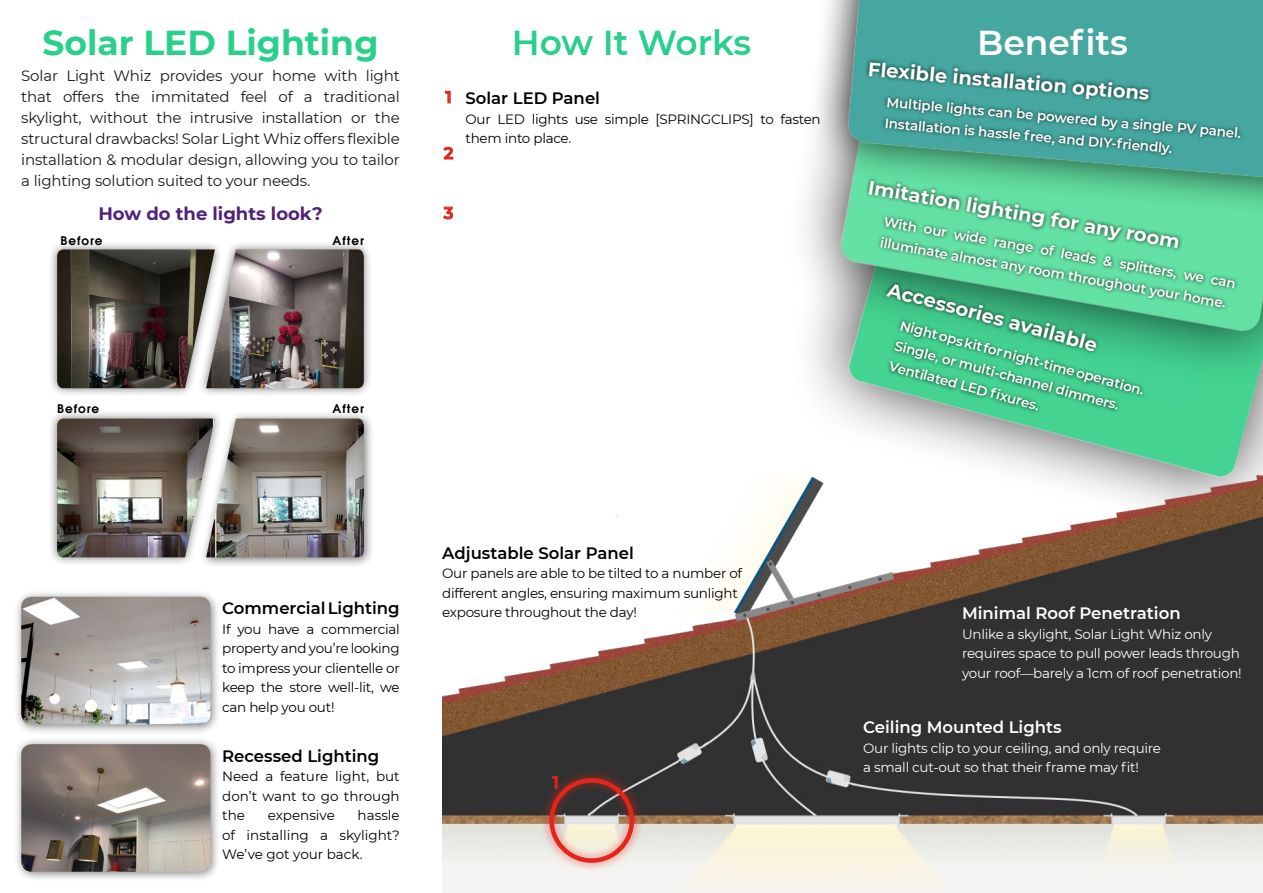
<style>
.page{position:relative;width:1263px;height:893px;background:#fff}
.page>*{position:absolute;margin:0;border:0;box-sizing:border-box;transform-origin:0 0}
.t1{font:700 34.5px "Montserrat";color:#29d08b}
.t2{font:600 34.5px "Montserrat";letter-spacing:-.005em;color:#29d08b}
.t3{font:600 34.5px "Montserrat";color:#fffefd}
.t4{font:700 19.5px "Montserrat";color:#fffefd}
.t5{font:700 18px "Montserrat";color:#502378}
.t6{font:600 16.5px "Montserrat";color:#000}
.t7{font:600 16.5px "Montserrat";color:#fffefd}
.t8{font:600 16.5px "Montserrat";color:#e5241b}
.t9{font:15px/21px "Montserrat";letter-spacing:-.01em;color:#1a1a1a;text-align:justify}
.t10{font:13.5px/19.5px "Montserrat";letter-spacing:-.02em;color:#000;text-align:justify}
.t11{font:600 13.5px/21px "Montserrat";color:#fffefd}
.t12{font:13.5px/19.5px "Montserrat";letter-spacing:-.02em;color:#fffefd}
.t13{font:13.5px "Montserrat";color:#000}
.t14{font:600 12px "Avant Garde";letter-spacing:.08em;color:#000}
</style>
<div class="page">
<img style="left:842px;top:386px;width:421px;height:86px">
<div style="left:785px;top:0;width:478px;height:386px;background:#000;opacity:.75"></div>
<img style="left:834px;top:218px;width:429px;height:119px">
<div style="left:809px;top:0;width:454px;height:218px;background:#000;opacity:.75"></div>
<img style="left:842px;top:0;width:421px;height:181px">
<img style="left:442px;top:472px;width:821px;height:421px">
<div style="left:882px;top:280px;width:264px;height:134px;background:#000;opacity:.75"></div>
<div style="left:865px;top:58px;width:379px;height:101px;background:#000;opacity:.75"></div>
<div style="left:864px;top:176px;width:375px;height:136px;background:#000;opacity:.75"></div>
<svg style="left:445px;top:91px;width:6px;height:13px"></svg>
<svg style="left:443px;top:146px;width:11px;height:14px"></svg>
<svg style="left:443px;top:206px;width:10px;height:14px"></svg>
<div style="left:48px;top:240px;width:175px;height:158px;background:#000;opacity:.5"></div>
<img style="left:57px;top:249px;width:141px;height:139px">
<div style="left:198px;top:240px;width:175px;height:158px;background:#000;opacity:.5"></div>
<img style="left:206px;top:249px;width:158px;height:139px">
<div style="left:48px;top:410px;width:175px;height:157px;background:#000;opacity:.5"></div>
<img style="left:57px;top:419px;width:142px;height:138px">
<div style="left:199px;top:411px;width:176px;height:157px;background:#000;opacity:.5"></div>
<img style="left:206px;top:419px;width:158px;height:138px">
<div style="left:14px;top:589px;width:207px;height:146px;background:#000;opacity:.5"></div>
<img style="left:21px;top:597px;width:189px;height:127px">
<div style="left:14px;top:737px;width:207px;height:145px;background:#000;opacity:.5"></div>
<img style="left:21px;top:744px;width:189px;height:128px">
<div style="left:540px;top:769px;width:103px;height:103px;background:#e5241b;opacity:.75"></div>
<div style="left:549px;top:778px;width:85px;height:85px;border:4px solid #e5241b;border-radius:50%"></div>
<h1 class="t1" style="left:42px;top:18px;width:337px">Solar LED Lighting</h1>
<h1 class="t2" style="left:512px;top:18px;width:241px">How It Works</h1>
<h1 class="t3" style="left:977px;top:18px;width:152px">Benefits</h1>
<h2 class="t4" style="left:869px;top:55px;width:284px;rotate:5deg">Flexible installation options</h2>
<p class="t11" style="left:888px;top:91px;width:357px;rotate:5deg">Multiple lights can be powered by a single PV panel.<br>Installation is hassle free, and DIY-friendly.</p>
<h2 class="t4" style="left:871px;top:173px;width:318px;rotate:10deg">Imitation lighting for any room</h2>
<p class="t9" style="left:21px;top:64px;width:380px">Solar Light Whiz provides your home with light that offers the immitated feel of a traditional skylight, without the intrusive installation or the structural drawbacks! Solar Light Whiz offers flexible installation &amp; modular design, allowing you to tailor a lighting solution suited to your needs.</p>
<p class="t8" style="left:445px;top:85px;width:8px">1</p>
<p class="t6" style="left:465px;top:87px;width:136px">Solar LED Panel</p>
<p class="t10" style="left:465px;top:109px;width:357px">Our LED lights use simple [SPRINGCLIPS] to fasten them into place.</p>
<p class="t8" style="left:444px;top:141px;width:11px">2</p>
<h3 class="t5" style="left:98px;top:201px;width:226px">How do the lights look?</h3>
<p class="t8" style="left:444px;top:201px;width:11px">3</p>
<p class="t11" style="left:886px;top:211px;width:359px;rotate:10deg">With our wide range of leads &amp; splitters, we can illuminate almost any room throughout your home.</p>
<p class="t14" style="left:61px;top:232px;width:43px">Before</p>
<p class="t14" style="left:333px;top:232px;width:33px">After</p>
<h2 class="t4" style="left:892px;top:275px;width:218px;rotate:15deg">Accessories available</h2>
<p class="t11" style="left:903px;top:314px;width:253px;rotate:15deg">Night ops kit for night-time operation.<br>Single, or multi-channel dimmers.<br>Ventilated LED fi xures.</p>
<p class="t14" style="left:57px;top:401px;width:43px">Before</p>
<p class="t14" style="left:333px;top:401px;width:33px">After</p>
<p class="t6" style="left:222px;top:597px;width:179px">Commercial Lighting</p>
<p class="t10" style="left:222px;top:619px;width:179px">If you have a commercial property and you’re looking to impress your clientelle or keep the store well-lit, we can help you out!</p>
<p class="t6" style="left:222px;top:744px;width:159px">Recessed Lighting</p>
<p class="t10" style="left:222px;top:766px;width:179px">Need a feature light, but don’t want to go through the</p>
<p class="t10" style="left:222px;top:805px;width:179px;text-indent:135px">hassle of installing a skylight?<br>We’ve got your back.</p>
<p class="t13" style="left:268px;top:806px;width:69px">expensive</p>
<p class="t6" style="left:442px;top:541px;width:193px">Adjustable Solar Panel</p>
<p class="t10" style="left:442px;top:563px;width:301px;text-align:left">Our panels are able to be tilted to a number of different angles, ensuring maximum sunlight exposure throughout the day!</p>
<p class="t8" style="left:553px;top:771px;width:8px">1</p>
<p class="t7" style="left:962px;top:602px;width:220px">Minimal Roof Penetration</p>
<p class="t12" style="left:962px;top:624px;width:281px">Unlike a skylight, Solar Light Whiz only requires space to pull power leads through your roof—barely a 1cm of roof penetration!</p>
<p class="t7" style="left:863px;top:716px;width:200px">Ceiling Mounted Lights</p>
<p class="t12" style="left:863px;top:738px;width:299px">Our lights clip to your ceiling, and only require a small cut-out so that their frame may fit!</p>
</div>
